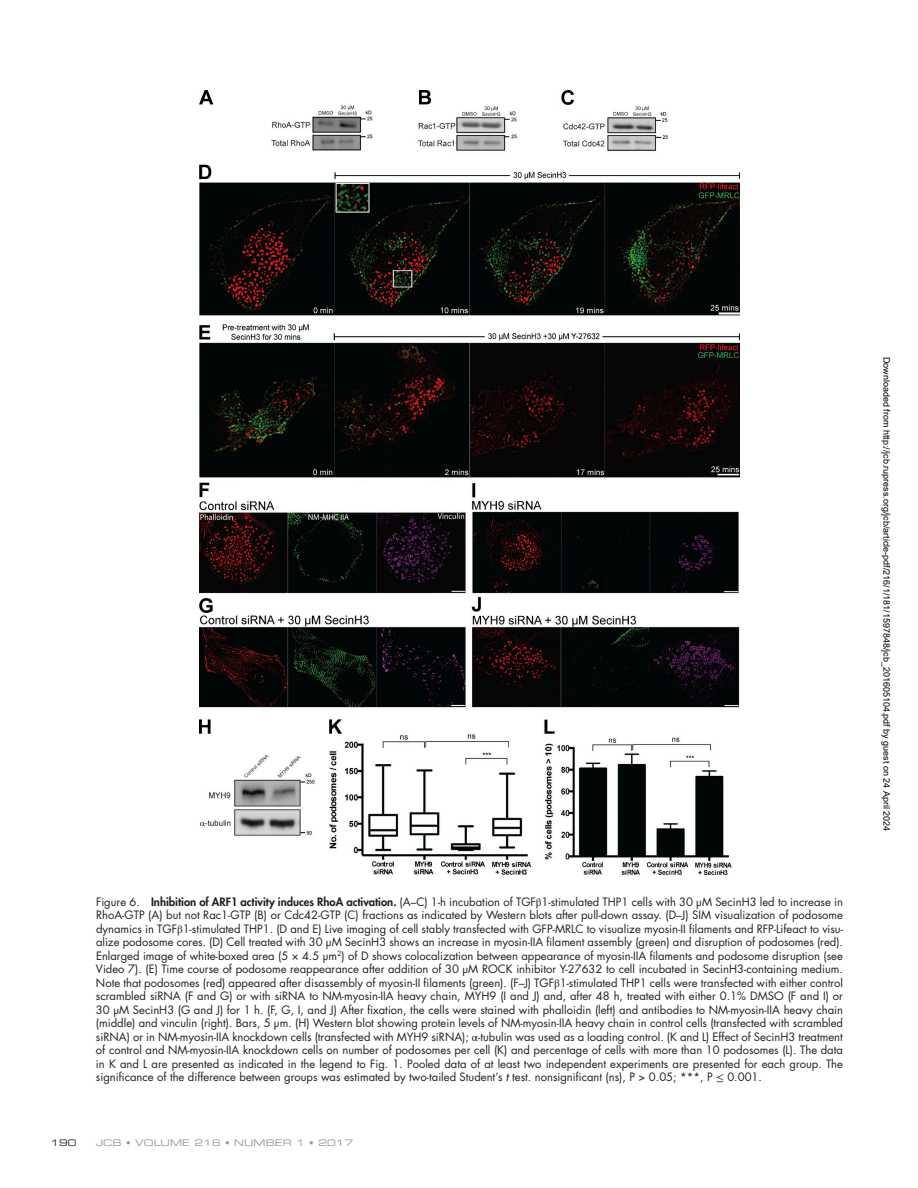
<style>
.page{position:relative;width:918px;height:1188px;background:#fff}
.page>*{position:absolute;margin:0;border:0;box-sizing:border-box;transform-origin:0 0}
.t1{font:11.25px/13.5px "Futura Std";color:#231f20;text-align:justify}
.t2{font:9px "Arial";color:#000}
.t3{font:9px "Eurostile LT Std Ex 2";letter-spacing:.01em;color:#949698}
.t4{font:9px "Eurostile LT Std Ex 2";color:#231f20}
.s1{font-weight:800}
.s2{font-family:"STIX General"}
.s3{font-weight:500;font-style:italic}
</style>
<div class="page">
<img style="left:200px;top:90px;width:540px;height:784px">
<p class="t1" style="left:96px;top:895px;width:749px">Figure 6. <span class="s1">Inhibition of ARF1 activity induces RhoA activation.</span> (A–C) 1-h incubation of TGF<span class="s2">β</span>1-stimulated THP1 cells with 30 µM SecinH3 led to increase in RhoA-GTP (A) but not Rac1-GTP (B) or Cdc42-GTP (C) fractions as indicated by Western blots after pull-down assay. (D–J) SIM visualization of podosome dynamics in TGF<span class="s2">β</span>1-stimulated THP1. (D and E) Live imaging of cell stably transfected with GFP-MRLC to visualize myosin-II filaments and RFP-Lifeact to visu&shy;alize podosome cores. (D) Cell treated with 30 µM SecinH3 shows an increase in myosin-IIA filament assembly (green) and disruption of podosomes (red).<br>Enlarged image of white-boxed area (5 × 4.5 µm<sup>2</sup>) of D shows colocalization between appearance of myosin-IIA filaments and podosome disruption (see Video 7). (E) Time course of podosome reappearance after addition of 30 µM ROCK inhibitor Y-27632 to cell incubated in SecinH3-containing medium.<br>Note that podosomes (red) appeared after disassembly of myosin-II filaments (green). (F–J) TGF<span class="s2">β</span>1-stimulated THP1 cells were transfected with either control scrambled siRNA (F and G) or with siRNA to NM-myosin-IIA heavy chain, MYH9 (I and J) and, after 48 h, treated with either 0.1% DMSO (F and I) or 30 µM SecinH3 (G and J) for 1 h. (F, G, I, and J) After fixation, the cells were stained with phalloidin (left) and antibodies to NM-myosin-IIA heavy chain (middle) and vinculin (right). Bars, 5 µm. (H) Western blot showing protein levels of NM-myosin-IIA heavy chain in control cells (transfected with scrambled siRNA) or in NM-myosin-IIA knockdown cells (transfected with MYH9 siRNA); <span class="s2">α</span>-tubulin was used as a loading control. (K and L) Effect of SecinH3 treatment of control and NM-myosin-IIA knockdown cells on number of podosomes per cell (K) and percentage of cells with more than 10 podosomes (L). The data in K and L are presented as indicated in the legend to Fig. 1. Pooled data of at least two independent experiments are presented for each group. The significance of the difference between groups was estimated by two-tailed Student’s <span class="s3">t</span> test. nonsignificant (ns), P &gt; 0.05; ***, P <span class="s2">≤</span> 0.001.</p>
<p class="t4" style="left:50px;top:1136px;width:28px">190</p>
<p class="t3" style="left:96px;top:1136px;width:259px">JCB • VOLUME 216 • NUMBER 1 • 2017</p>
<p class="t2" style="left:890px;top:357px;width:476px;rotate:90deg">Downloaded from http://jcb.rupress.org/jcb/article-pdf/216/1/181/1597848/jcb_201605104.pdf by guest on 24 April 2024</p>
</div>
